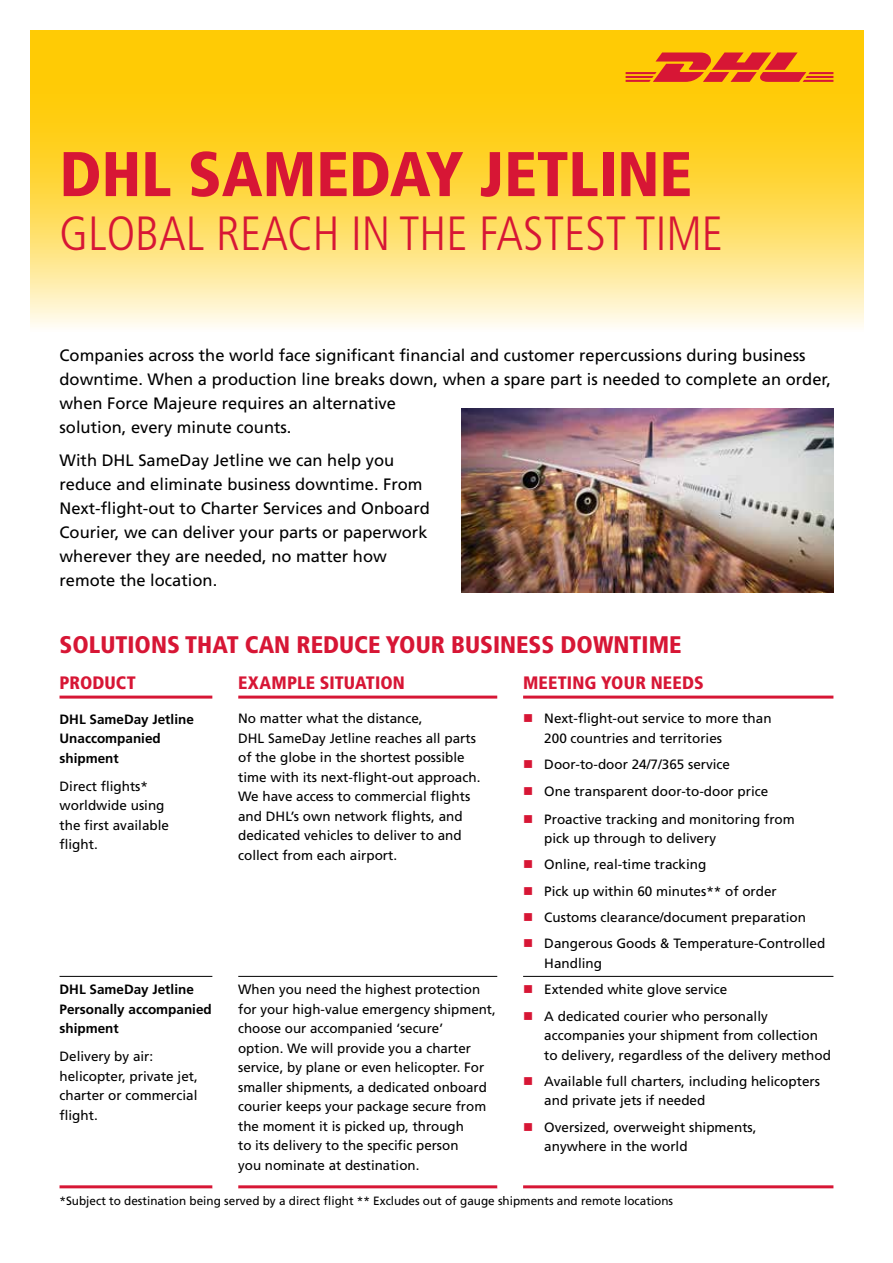
<style>
.page{position:relative;width:893px;height:1263px;background:#fff}
.page>*{position:absolute;margin:0;border:0;box-sizing:border-box;transform-origin:0 0}
.t1{font:900 condensed 63px "Frutiger LT Pro";color:#d71635}
.t2{font:300 condensed 48px "Frutiger LT Pro";color:#d71635}
.t3{font:900 condensed 24px "Frutiger LT Pro";color:#d71635}
.t4{font:900 condensed 18px "Frutiger LT Pro";letter-spacing:.005em;color:#d71635}
.t5{font:16.5px/24px "Frutiger LT Pro";color:#000}
.t6{font:13.5px/19.5px "Frutiger LT Pro";color:#000}
.t7{font:700 13.5px/19.5px "Frutiger LT Pro";color:#000}
.t8{font:12px "Frutiger LT Pro";color:#000}
.s1{color:#d71635}
</style>
<div class="page">
<svg style="left:30px;top:30px;width:833px;height:297px;background:#ffda4f"></svg>
<svg style="left:626px;top:52px;width:207px;height:30px;background:#e9681e"></svg>
<hr style="left:60px;top:696px;width:153px;height:3px;background:#d71635">
<hr style="left:238px;top:696px;width:259px;height:3px;background:#d71635">
<hr style="left:523px;top:696px;width:310px;height:3px;background:#d71635">
<hr style="left:60px;top:1185px;width:153px;height:3px;background:#d71635">
<hr style="left:238px;top:1185px;width:259px;height:3px;background:#d71635">
<hr style="left:523px;top:1185px;width:310px;height:3px;background:#d71635">
<hr style="left:60px;top:976px;width:153px;height:1px;background:#000">
<hr style="left:238px;top:976px;width:259px;height:1px;background:#000">
<hr style="left:523px;top:976px;width:310px;height:1px;background:#000">
<img style="left:461px;top:408px;width:372px;height:184px">
<h1 class="t1" style="left:60px;top:136px;width:634px">DHL SAMEDAY JETLINE</h1>
<h2 class="t2" style="left:60px;top:206px;width:665px">GLOBAL REACH IN THE FASTEST TIME</h2>
<p class="t5" style="left:60px;top:343px;width:773px">Companies across the world face significant financial and customer repercussions during business downtime. When a production line breaks down, when a spare part is needed to complete an order, when Force Majeure requires an alternative<br>solution, every minute counts.</p>
<p class="t5" style="left:60px;top:448px;width:372px">With DHL SameDay Jetline we can help you reduce and eliminate business downtime. From Next-flight-out to Charter Services and Onboard Courier, we can deliver your parts or paperwork wherever they are needed, no matter how remote the location.</p>
<h3 class="t3" style="left:60px;top:630px;width:623px">SOLUTIONS THAT CAN REDUCE YOUR BUSINESS DOWNTIME</h3>
<h3 class="t4" style="left:60px;top:671px;width:78px">PRODUCT</h3>
<h3 class="t4" style="left:238px;top:671px;width:168px">EXAMPLE SITUATION</h3>
<h3 class="t4" style="left:523px;top:671px;width:182px">MEETING YOUR NEEDS</h3>
<p class="t7" style="left:60px;top:709px;width:136px">DHL SameDay Jetline<br>Unaccompanied shipment</p>
<p class="t6" style="left:60px;top:776px;width:111px">Direct flights* worldwide using the first available flight.</p>
<p class="t6" style="left:238px;top:709px;width:244px">No matter what the distance,<br>DHL SameDay Jetline reaches all parts of the globe in the shortest possible time with its next-flight-out approach.<br>We have access to commercial flights and DHL’s own network flights, and dedicated vehicles to deliver to and collect from each airport.</p>
<p class="t6" style="left:544px;top:709px;width:229px;text-indent:-21px"><span class="s1">■</span> Next-flight-out service to more than<br>200 countries and territories</p>
<p class="t6" style="left:523px;top:755px;width:209px"><span class="s1">■</span> Door-to-door 24/7/365 service</p>
<p class="t6" style="left:523px;top:781px;width:247px"><span class="s1">■</span> One transparent door-to-door price</p>
<p class="t6" style="left:544px;top:809px;width:252px;text-indent:-21px"><span class="s1">■</span> Proactive tracking and monitoring from pick up through to delivery</p>
<p class="t6" style="left:523px;top:855px;width:185px"><span class="s1">■</span> Online, real-time tracking</p>
<p class="t6" style="left:523px;top:881px;width:255px"><span class="s1">■</span> Pick up within 60 minutes** of order</p>
<p class="t6" style="left:523px;top:907px;width:285px"><span class="s1">■</span> Customs clearance/document preparation</p>
<p class="t6" style="left:544px;top:934px;width:283px;text-indent:-21px"><span class="s1">■</span> Dangerous Goods &amp; Temperature-Controlled<br>Handling</p>
<p class="t7" style="left:60px;top:980px;width:154px">DHL SameDay Jetline<br>Personally accompanied shipment</p>
<p class="t6" style="left:60px;top:1047px;width:140px">Delivery by air: helicopter, private jet, charter or commercial flight.</p>
<p class="t6" style="left:238px;top:980px;width:259px">When you need the highest protection for your high‑value emergency shipment, choose our accompanied ‘secure’<br>option. We will provide you a charter service, by plane or even helicopter. For smaller shipments, a dedicated onboard courier keeps your package secure from the moment it is picked up, through<br>to its delivery to the specific person<br>you nominate at destination.</p>
<p class="t6" style="left:523px;top:980px;width:206px"><span class="s1">■</span> Extended white glove service</p>
<p class="t6" style="left:544px;top:1006px;width:288px;text-indent:-21px"><span class="s1">■</span> A dedicated courier who personally accompanies your shipment from collection to delivery, regardless of the delivery method</p>
<p class="t6" style="left:544px;top:1071px;width:277px;text-indent:-21px"><span class="s1">■</span> Available full charters, including helicopters and private jets if needed</p>
<p class="t6" style="left:544px;top:1117px;width:214px;text-indent:-21px"><span class="s1">■</span> Oversized, overweight shipments, anywhere in the world</p>
<p class="t8" style="left:60px;top:1194px;width:615px">*Subject to destination being served by a direct flight ** Excludes out of gauge shipments and remote locations</p>
</div>
